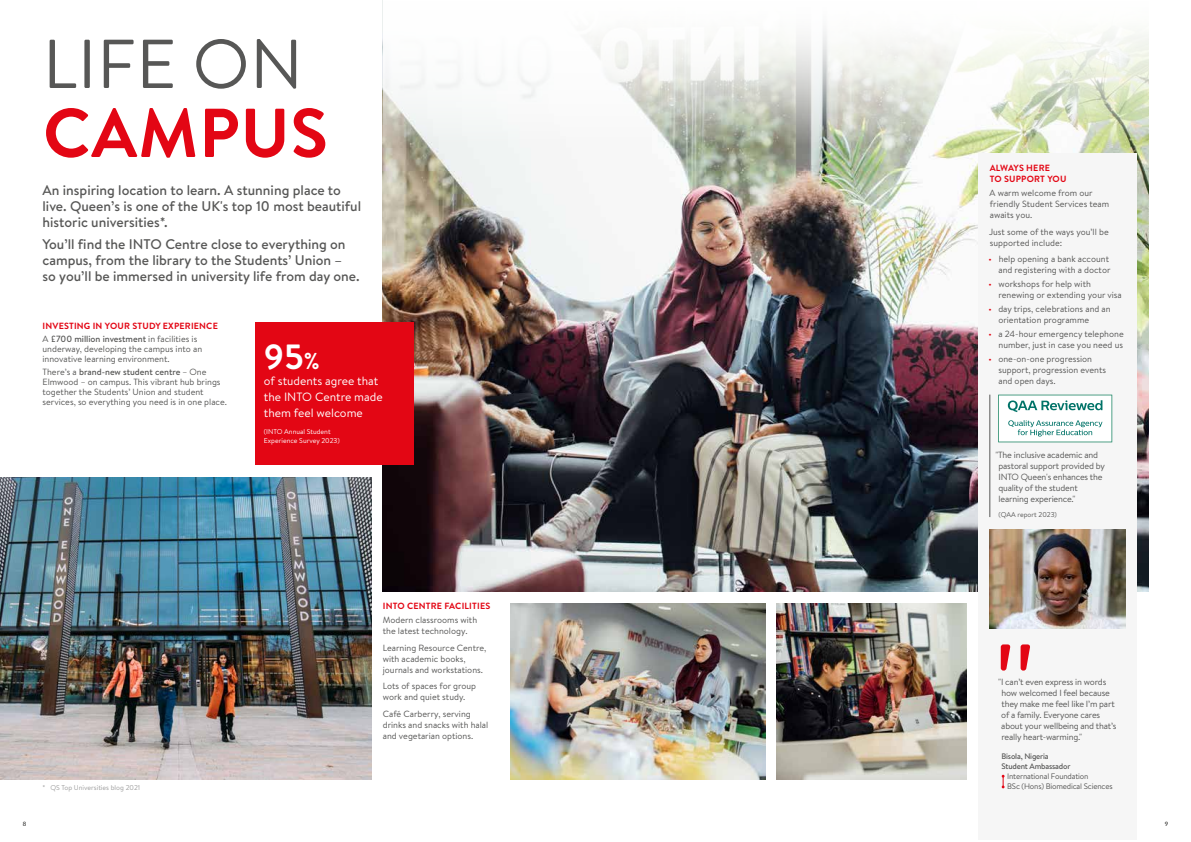
<style>
.page{position:relative;width:1191px;height:842px;background:#fff}
.page>*{position:absolute;margin:0;border:0;box-sizing:border-box;transform-origin:0 0}
.t1{font:69px "Brandon Text";letter-spacing:.01em;color:#575756}
.t2{font:700 69px "Brandon Text";letter-spacing:.01em;color:#e30614}
.t3{font:700 35px "Brandon Text";color:#fff}
.t4{font:500 14px/16px "Brandon Text";color:#575756}
.t5{font:12px/16px "Brandon Text";color:#fff}
.t6{font:9px/11px "Brandon Text";color:#575756}
.t7{font:9px/11px "Brandon Text";letter-spacing:-.02em;color:#575756}
.t8{font:700 9px/12.8px "Brandon Text";letter-spacing:.02em;color:#e30614}
.t9{font:8px "Brandon Text";letter-spacing:-.02em;color:#575756}
.t10{font:500 8px/10px "Brandon Text";letter-spacing:-.02em;color:#575756}
.t11{font:7px/9px "Brandon Text";color:#fff}
.t12{font:7px "Brandon Text";color:#9d9d9d}
.t13{font:7px "Brandon Text";color:#575756}
.t14{font:6px "Lato";color:#1d1d1b}
.s1{font-weight:400;color:#575756}
.s2{font-weight:500;color:#575756}
.s3{font-weight:500}
.s4{font-size:23px}
.s5{color:#e30614}
</style>
<div class="page">
<img style="left:383px;top:151px;width:765px;height:441px">
<svg style="left:383px;top:29px;width:765px;height:122px"></svg>
<img style="left:777px;top:603px;width:190px;height:177px">
<img style="left:510px;top:603px;width:255px;height:177px">
<img style="left:0;top:478px;width:371px;height:302px">
<div style="left:978px;top:154px;width:159px;height:686px;background:#f6f6f6"></div>
<div style="left:255px;top:322px;width:159px;height:143px;background:#e30614"></div>
<img style="left:989px;top:529px;width:136px;height:100px">
<svg style="left:1000px;top:644px;width:30px;height:26px"></svg>
<svg style="left:998px;top:395px;width:114px;height:47px"></svg>
<hr style="left:989px;top:395px;width:1px;height:122px;background:#575756">
<svg style="left:1001px;top:775px;width:3px;height:13px"></svg>
<h1 class="t1" style="left:43px;top:17px;width:261px">LIFE ON</h1>
<h1 class="t2" style="left:43px;top:85px;width:286px">CAMPUS</h1>
<h3 class="t4" style="left:43px;top:182px;width:320px">An inspiring location to learn. A stunning place to live. Queen’s is one of the UK's top 10 most beautiful historic universities*.</h3>
<h3 class="t4" style="left:43px;top:236px;width:318px">You’ll find the INTO Centre close to everything on campus, from the library to the Students’ Union –<br>so you’ll be immersed in university life from day one.</h3>
<p class="t8" style="left:43px;top:320px;width:177px">INVESTING IN YOUR STUDY EXPERIENCE<br><span class="s1">A</span> <span class="s2">£700 million investment</span> <span class="s1">in facilities is</span></p>
<p class="t6" style="left:43px;top:344px;width:161px;line-height:10px">underway, developing the campus into an innovative learning environment.</p>
<p class="t6" style="left:43px;top:367px;width:186px;line-height:10px">There’s a <span class="s3">brand-new student centre</span> – One Elmwood – on campus. This vibrant hub brings together the Students’ Union and student services, so everything you need is in one place.</p>
<h2 class="t3" style="left:264px;top:332px;width:58px">95<span class="s4">%</span></h2>
<h3 class="t5" style="left:264px;top:372px;width:120px">of students agree that the INTO Centre made them feel welcome</h3>
<p class="t11" style="left:264px;top:427px;width:77px">(INTO Annual Student<br>Experience Survey 2023)</p>
<p class="t8" style="left:383px;top:600px;width:109px">INTO CENTRE FACILITIES</p>
<p class="t6" style="left:383px;top:614px;width:96px">Modern classrooms with the latest technology.</p>
<p class="t6" style="left:383px;top:642px;width:105px">Learning Resource Centre, with academic books, journals and workstations.</p>
<p class="t6" style="left:383px;top:680px;width:95px">Lots of spaces for group work and quiet study.</p>
<p class="t6" style="left:383px;top:708px;width:107px">Café Carberry, serving drinks and snacks with halal and vegetarian options.</p>
<p class="t8" style="left:989px;top:162px;width:78px;line-height:11px">ALWAYS HERE<br>TO SUPPORT YOU</p>
<p class="t6" style="left:989px;top:187px;width:121px">A warm welcome from our friendly Student Services team awaits you.</p>
<p class="t6" style="left:989px;top:226px;width:121px">Just some of the ways you’ll be supported include:</p>
<p class="t6" style="left:988px;top:253px;width:123px;text-align:right"><span class="s5">•</span> help opening a bank account and registering with a doctor</p>
<p class="t6" style="left:998px;top:278px;width:125px;text-indent:-10px"><span class="s5">•</span> workshops for help with renewing or extending your visa</p>
<p class="t6" style="left:998px;top:303px;width:114px;text-indent:-10px"><span class="s5">•</span> day trips, celebrations and an orientation programme</p>
<p class="t6" style="left:988px;top:328px;width:137px;text-align:right"><span class="s5">•</span> a 24-hour emergency telephone number, just in case you need us</p>
<p class="t6" style="left:998px;top:353px;width:109px;text-indent:-10px"><span class="s5">•</span> one-on-one progression support, progression events and open days.</p>
<p class="t7" style="left:998px;top:449px;width:108px;text-indent:-3px">"The inclusive academic and pastoral support provided by<br>INTO Queen's enhances the quality of the student learning experience."</p>
<p class="t13" style="left:998px;top:510px;width:60px">(QAA report 2023)</p>
<p class="t7" style="left:1001px;top:676px;width:117px;text-indent:-3px">"I can’t even express in words how welcomed I feel because they make me feel like I’m part of a family. Everyone cares about your wellbeing and that’s really heart-warming."</p>
<p class="t10" style="left:1001px;top:751px;width:71px">Bisola, Nigeria<br>Student Ambassador</p>
<p class="t9" style="left:1007px;top:771px;width:83px">International Foundation</p>
<p class="t12" style="left:43px;top:783px;width:99px">* QS Top Universities blog 2021</p>
<p class="t9" style="left:1007px;top:781px;width:107px">BSc (Hons) Biomedical Sciences</p>
<p class="t14" style="left:23px;top:819px;width:5px">8</p>
<p class="t14" style="left:1164px;top:819px;width:5px">9</p>
</div>
